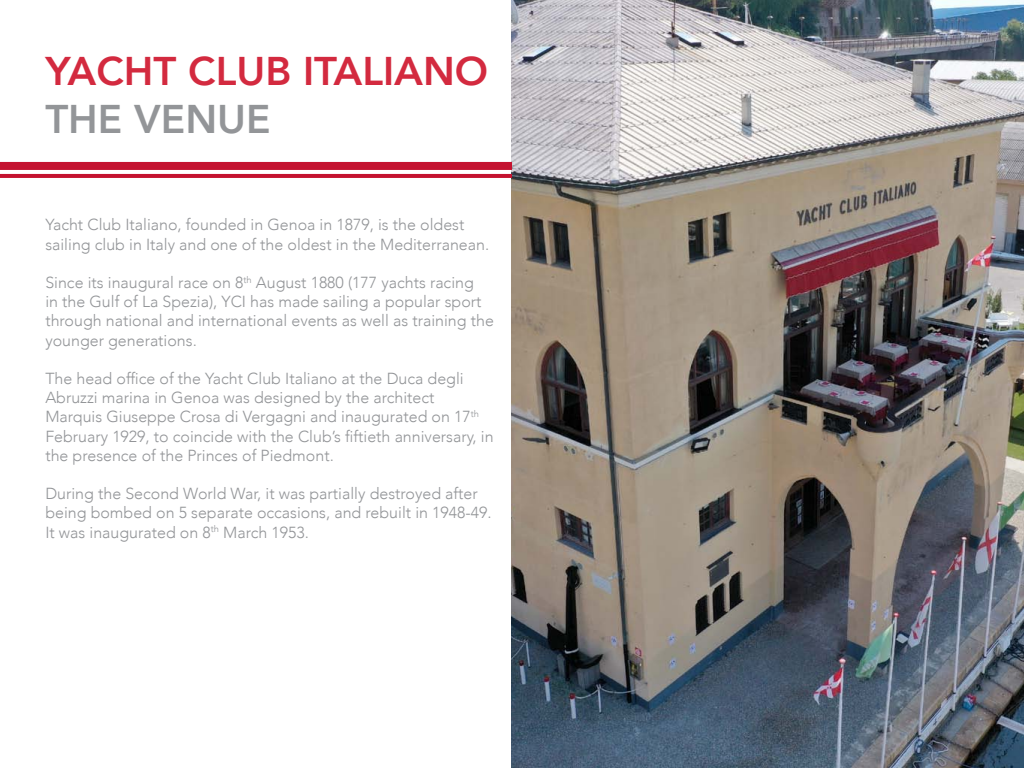
<style>
.page{position:relative;width:1024px;height:768px;background:#fff}
.page>*{position:absolute;margin:0;border:0;box-sizing:border-box;transform-origin:0 0}
.t1{font:800 40px "Avenir";color:#d32a3f}
.t2{font:800 40px "Avenir";color:#939598}
.t3{font:300 16px/19.2px "Avenir";color:#939598}
</style>
<div class="page">
<img style="left:512px;top:0;width:512px;height:768px">
<div style="left:0;top:162px;width:512px;height:8px;background:#c41230"></div>
<hr style="left:0;top:174px;width:512px;height:4px;background:#c41230">
<h1 class="t1" style="left:45px;top:40px;width:280px">YACHT CLUB ITALIAN</h1>
<h1 class="t1" style="left:455px;top:40px;width:35px">O</h1>
<h1 class="t2" style="left:45px;top:88px;width:227px">THE VENUE</h1>
<p class="t3" style="left:45px;top:215px;width:445px">Yacht Club Italiano, founded in Genoa in 1879, is the oldest sailing club in Italy and one of the oldest in the Mediterranean.</p>
<p class="t3" style="left:45px;top:273px;width:450px">Since its inaugural race on 8<sup>th</sup> August 1880 (177 yachts racing<br>in the Gulf of La Spezia), YCI has made sailing a popular sport through national and international events as well as training the younger generations.</p>
<p class="t3" style="left:45px;top:369px;width:450px">The head office of the Yacht Club Italiano at the Duca degli Abruzzi marina in Genoa was designed by the architect Marquis Giuseppe Crosa di Vergagni and inaugurated on 17<sup>th </sup>February 1929, to coincide with the Club’s fiftieth anniversary, in the presence of the Princes of Piedmont.</p>
<p class="t3" style="left:45px;top:484px;width:448px">During the Second World War, it was partially destroyed after being bombed on 5 separate occasions, and rebuilt in 1948-49.<br>It was inaugurated on 8<sup>th</sup> March 1953.</p>
</div>
